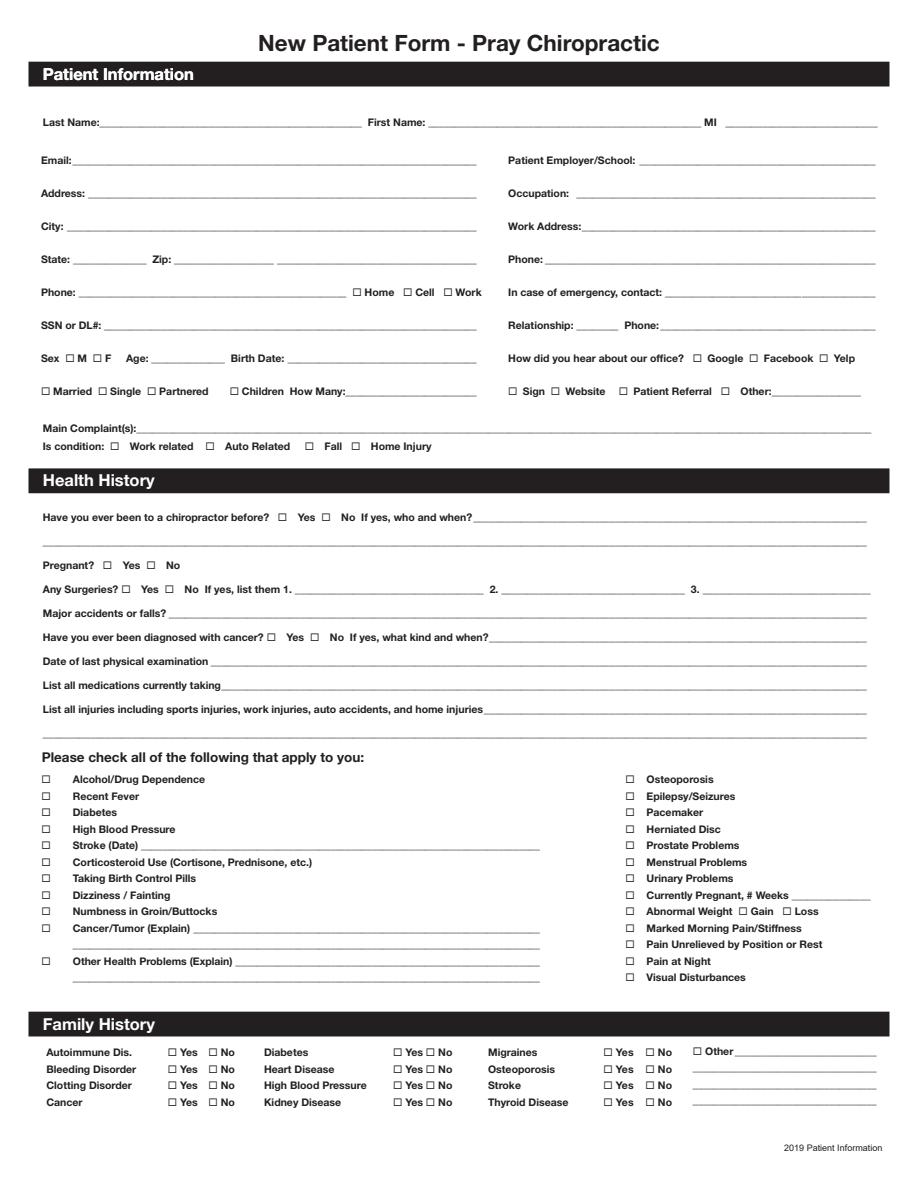
<style>
.page{position:relative;width:918px;height:1188px;background:#fff}
.page>*{position:absolute;margin:0;border:0;box-sizing:border-box;transform-origin:0 0}
.t1{font:700 22.5px "Helvetica Neue LT Std";color:#231f20}
.t2{font:700 16.5px "Helvetica Neue LT Std";color:#fff}
.t3{font:700 13.5px "Helvetica Neue LT Std";color:#231f20}
.t4{font:700 10.5px/16.5px "Helvetica Neue LT Std";color:#231f20}
.t5{font:9px "Arial";color:#231f20}
</style>
<div class="page">
<div style="left:29px;top:62px;width:860px;height:24px;background:#231f20"></div>
<div style="left:28px;top:62px;width:862px;height:25px;border:2px solid #231f20"></div>
<div style="left:29px;top:469px;width:860px;height:24px;background:#231f20"></div>
<div style="left:28px;top:468px;width:862px;height:25px;border:2px solid #231f20"></div>
<div style="left:29px;top:1012px;width:860px;height:24px;background:#231f20"></div>
<p class="t2" style="left:43px;top:64px;width:153px">Patient Information</p>
<p class="t1" style="left:258px;top:29px;width:403px">New Patient Form - Pray Chiropractic</p>
<p class="t4" style="left:43px;top:114px;width:836px">Last Name:__________________________________________________ First Name: ____________________________________________________ MI _____________________________</p>
<p class="t4" style="left:41px;top:152px;width:437px">Email:_____________________________________________________________________________</p>
<p class="t4" style="left:41px;top:185px;width:437px">Address: __________________________________________________________________________</p>
<p class="t4" style="left:41px;top:218px;width:437px">City: ______________________________________________________________________________</p>
<p class="t4" style="left:41px;top:251px;width:437px">State: ______________ Zip: ___________________ ______________________________________</p>
<p class="t4" style="left:41px;top:284px;width:442px">Phone: ___________________________________________________ ◻ Home ◻ Cell ◻ Work</p>
<p class="t4" style="left:41px;top:317px;width:437px">SSN or DL#: _______________________________________________________________________</p>
<p class="t4" style="left:41px;top:350px;width:72px">Sex ◻ M ◻ F</p>
<p class="t4" style="left:126px;top:350px;width:352px">Age: ______________ Birth Date: ____________________________________</p>
<p class="t4" style="left:41px;top:383px;width:169px">◻ Married ◻ Single ◻ Partnered</p>
<p class="t4" style="left:230px;top:383px;width:249px">◻ Children How Many:_________________________</p>
<p class="t4" style="left:508px;top:152px;width:369px">Patient Employer/School: _____________________________________________</p>
<p class="t4" style="left:508px;top:185px;width:369px">Occupation: _________________________________________________________</p>
<p class="t4" style="left:508px;top:218px;width:369px">Work Address:________________________________________________________</p>
<p class="t4" style="left:508px;top:251px;width:369px">Phone: _______________________________________________________________</p>
<p class="t4" style="left:508px;top:284px;width:369px">In case of emergency, contact: ________________________________________</p>
<p class="t4" style="left:508px;top:317px;width:369px">Relationship: ________ Phone: _________________________________________</p>
<p class="t4" style="left:508px;top:350px;width:348px">How did you hear about our office? ◻ Google ◻ Facebook ◻ Yelp</p>
<p class="t4" style="left:508px;top:383px;width:99px">◻ Sign ◻ Website</p>
<p class="t4" style="left:619px;top:383px;width:243px">◻ Patient Referral ◻ Other:_________________</p>
<p class="t4" style="left:43px;top:420px;width:830px">Main Complaint(s):____________________________________________________________________________________________________________________________________________</p>
<p class="t4" style="left:43px;top:438px;width:249px">Is condition: ◻ Work related ◻ Auto Related</p>
<p class="t4" style="left:305px;top:438px;width:128px">◻ Fall ◻ Home Injury</p>
<p class="t2" style="left:43px;top:470px;width:113px">Health History</p>
<p class="t4" style="left:43px;top:509px;width:826px">Have you ever been to a chiropractor before? ◻ Yes ◻ No If yes, who and when?___________________________________________________________________________</p>
<p class="t4" style="left:43px;top:533px;width:826px">_____________________________________________________________________________________________________________________________________________________________</p>
<p class="t4" style="left:43px;top:557px;width:139px">Pregnant? ◻ Yes ◻ No</p>
<p class="t4" style="left:43px;top:581px;width:829px">Any Surgeries? ◻ Yes ◻ No If yes, list them 1. ____________________________________ 2. ___________________________________ 3. ________________________________</p>
<p class="t4" style="left:43px;top:605px;width:826px">Major accidents or falls? _____________________________________________________________________________________________________________________________________</p>
<p class="t4" style="left:43px;top:629px;width:826px">Have you ever been diagnosed with cancer? ◻ Yes ◻ No If yes, what kind and when?________________________________________________________________________</p>
<p class="t4" style="left:43px;top:653px;width:826px">Date of last physical examination _____________________________________________________________________________________________________________________________</p>
<p class="t4" style="left:43px;top:677px;width:826px">List all medications currently taking___________________________________________________________________________________________________________________________</p>
<p class="t4" style="left:43px;top:701px;width:826px">List all injuries including sports injuries, work injuries, auto accidents, and home injuries_________________________________________________________________________</p>
<p class="t4" style="left:43px;top:725px;width:826px">_____________________________________________________________________________________________________________________________________________________________</p>
<p class="t3" style="left:42px;top:748px;width:324px">Please check all of the following that apply to you:</p>
<p class="t4" style="left:41px;top:771px;width:165px">◻ Alcohol/Drug Dependence</p>
<p class="t4" style="left:41px;top:788px;width:99px">◻ Recent Fever</p>
<p class="t4" style="left:41px;top:804px;width:77px">◻ Diabetes</p>
<p class="t4" style="left:41px;top:821px;width:136px">◻ High Blood Pressure</p>
<p class="t4" style="left:41px;top:837px;width:500px">◻ Stroke (Date) ____________________________________________________________________________</p>
<p class="t4" style="left:41px;top:854px;width:272px">◻ Corticosteroid Use (Cortisone, Prednisone, etc.)</p>
<p class="t4" style="left:41px;top:870px;width:156px">◻ Taking Birth Control Pills</p>
<p class="t4" style="left:41px;top:887px;width:131px">◻ Dizziness / Fainting</p>
<p class="t4" style="left:41px;top:903px;width:177px">◻ Numbness in Groin/Buttocks</p>
<p class="t4" style="left:41px;top:920px;width:500px">◻ Cancer/Tumor (Explain) __________________________________________________________________</p>
<p class="t4" style="left:73px;top:936px;width:469px">_________________________________________________________________________________________</p>
<p class="t4" style="left:41px;top:953px;width:500px">◻ Other Health Problems (Explain) __________________________________________________________</p>
<p class="t4" style="left:73px;top:969px;width:469px">_________________________________________________________________________________________</p>
<p class="t2" style="left:43px;top:1014px;width:114px">Family History</p>
<p class="t4" style="left:625px;top:771px;width:90px">◻ Osteoporosis</p>
<p class="t4" style="left:625px;top:788px;width:111px">◻ Epilepsy/Seizures</p>
<p class="t4" style="left:625px;top:804px;width:79px">◻ Pacemaker</p>
<p class="t4" style="left:625px;top:821px;width:97px">◻ Herniated Disc</p>
<p class="t4" style="left:625px;top:837px;width:116px">◻ Prostate Problems</p>
<p class="t4" style="left:625px;top:854px;width:123px">◻ Menstrual Problems</p>
<p class="t4" style="left:625px;top:870px;width:110px">◻ Urinary Problems</p>
<p class="t4" style="left:625px;top:887px;width:247px">◻ Currently Pregnant, # Weeks _______________</p>
<p class="t4" style="left:625px;top:903px;width:195px">◻ Abnormal Weight ◻ Gain ◻ Loss</p>
<p class="t4" style="left:625px;top:920px;width:178px">◻ Marked Morning Pain/Stiffness</p>
<p class="t4" style="left:625px;top:936px;width:199px">◻ Pain Unrelieved by Position or Rest</p>
<p class="t4" style="left:625px;top:953px;width:87px">◻ Pain at Night</p>
<p class="t4" style="left:625px;top:969px;width:122px">◻ Visual Disturbances</p>
<p class="t4" style="left:46px;top:1044px;width:87px">Autoimmune Dis.</p>
<p class="t4" style="left:168px;top:1044px;width:68px">◻ Yes ◻ No</p>
<p class="t4" style="left:46px;top:1061px;width:91px">Bleeding Disorder</p>
<p class="t4" style="left:168px;top:1061px;width:68px">◻ Yes ◻ No</p>
<p class="t4" style="left:46px;top:1077px;width:87px">Clotting Disorder</p>
<p class="t4" style="left:168px;top:1077px;width:68px">◻ Yes ◻ No</p>
<p class="t4" style="left:46px;top:1094px;width:38px">Cancer</p>
<p class="t4" style="left:168px;top:1094px;width:68px">◻ Yes ◻ No</p>
<p class="t4" style="left:264px;top:1044px;width:46px">Diabetes</p>
<p class="t4" style="left:393px;top:1044px;width:61px">◻ Yes ◻ No</p>
<p class="t4" style="left:264px;top:1060px;width:72px">Heart Disease</p>
<p class="t4" style="left:393px;top:1060px;width:61px">◻ Yes ◻ No</p>
<p class="t4" style="left:264px;top:1077px;width:104px">High Blood Pressure</p>
<p class="t4" style="left:393px;top:1077px;width:61px">◻ Yes ◻ No</p>
<p class="t4" style="left:264px;top:1093px;width:79px">Kidney Disease</p>
<p class="t4" style="left:393px;top:1093px;width:61px">◻ Yes ◻ No</p>
<p class="t4" style="left:488px;top:1044px;width:51px">Migraines</p>
<p class="t4" style="left:604px;top:1044px;width:70px">◻ Yes ◻ No</p>
<p class="t4" style="left:488px;top:1060px;width:69px">Osteoporosis</p>
<p class="t4" style="left:604px;top:1060px;width:70px">◻ Yes ◻ No</p>
<p class="t4" style="left:488px;top:1077px;width:34px">Stroke</p>
<p class="t4" style="left:604px;top:1077px;width:70px">◻ Yes ◻ No</p>
<p class="t4" style="left:488px;top:1093px;width:82px">Thyroid Disease</p>
<p class="t4" style="left:604px;top:1093px;width:70px">◻ Yes ◻ No</p>
<p class="t4" style="left:693px;top:1043px;width:185px">◻ Other ___________________________ ___________________________________</p>
<p class="t4" style="left:693px;top:1076px;width:185px">___________________________________</p>
<p class="t4" style="left:693px;top:1092px;width:185px">___________________________________</p>
<p class="t5" style="left:784px;top:1142px;width:100px">2019 Patient Information</p>
</div>
